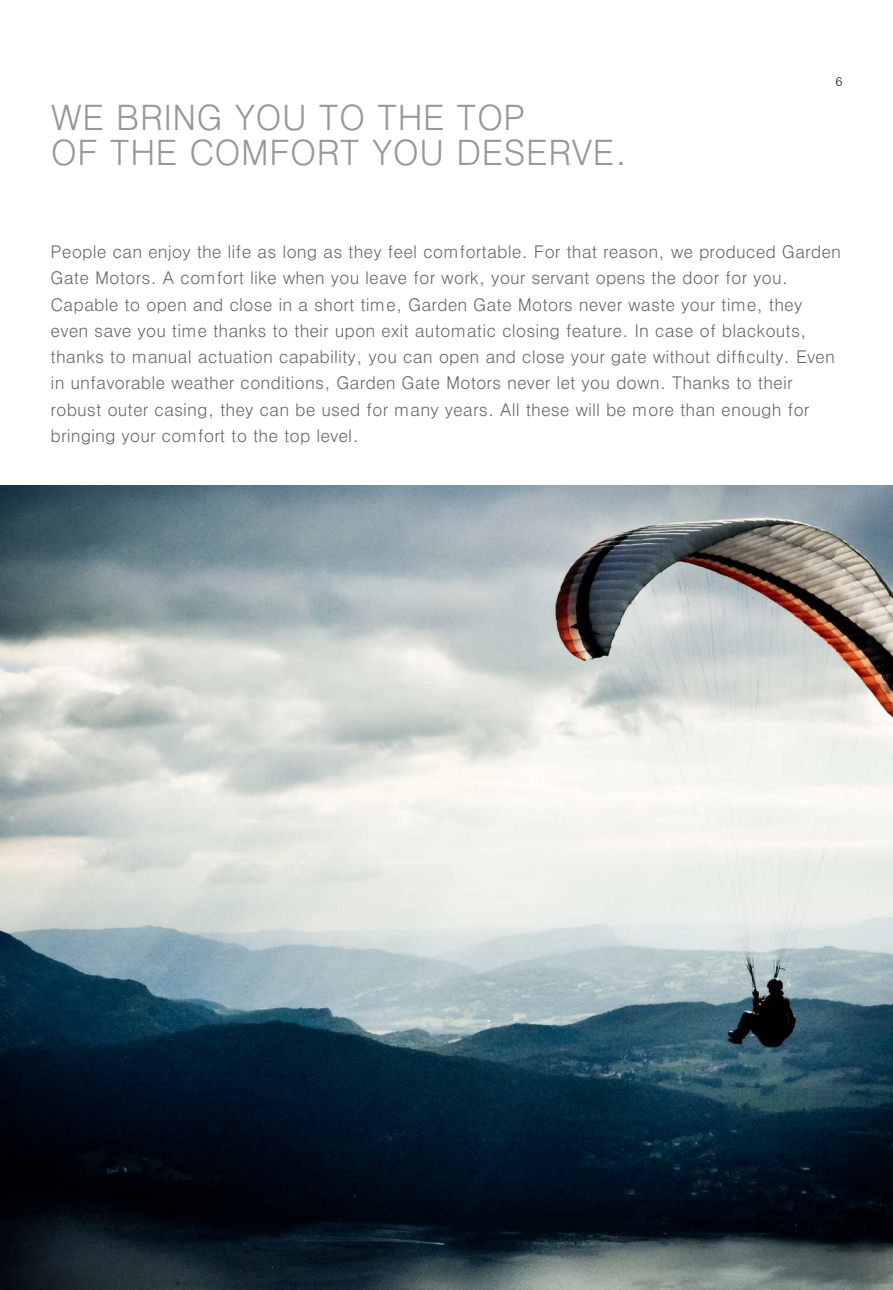
<style>
.page{position:relative;width:893px;height:1290px;background:#fff}
.page>*{position:absolute;margin:0;border:0;box-sizing:border-box;transform-origin:0 0}
.t1{font:35px/35px "Dotum";color:#989899}
.t2{font:17.5px/26.2px "Dotum";color:#676767}
.t3{font:12.25px "Dotum";color:#151616}
</style>
<div class="page">
<img style="left:0;top:485px;width:893px;height:805px">
<h1 class="t1" style="left:51px;top:100px;width:578px">WE BRING YOU TO THE TOP<br>OF THE COMFORT YOU DESERVE.</h1>
<p class="t3" style="left:836px;top:75px;width:9px">6</p>
<p class="t2" style="left:51px;top:239px;width:792px">People can enjoy the life as long as they feel comfortable. For that reason, we produced Garden Gate Motors. A comfort like when you leave for work, your servant opens the door for you.<br>Capable to open and close in a short time, Garden Gate Motors never waste your time, they even save you time thanks to their upon exit automatic closing feature. In case of blackouts, thanks to manual actuation capability, you can open and close your gate without difficulty. Even in unfavorable weather conditions, Garden Gate Motors never let you down. Thanks to their robust outer casing, they can be used for many years. All these will be more than enough for bringing your comfort to the top level.</p>
</div>
